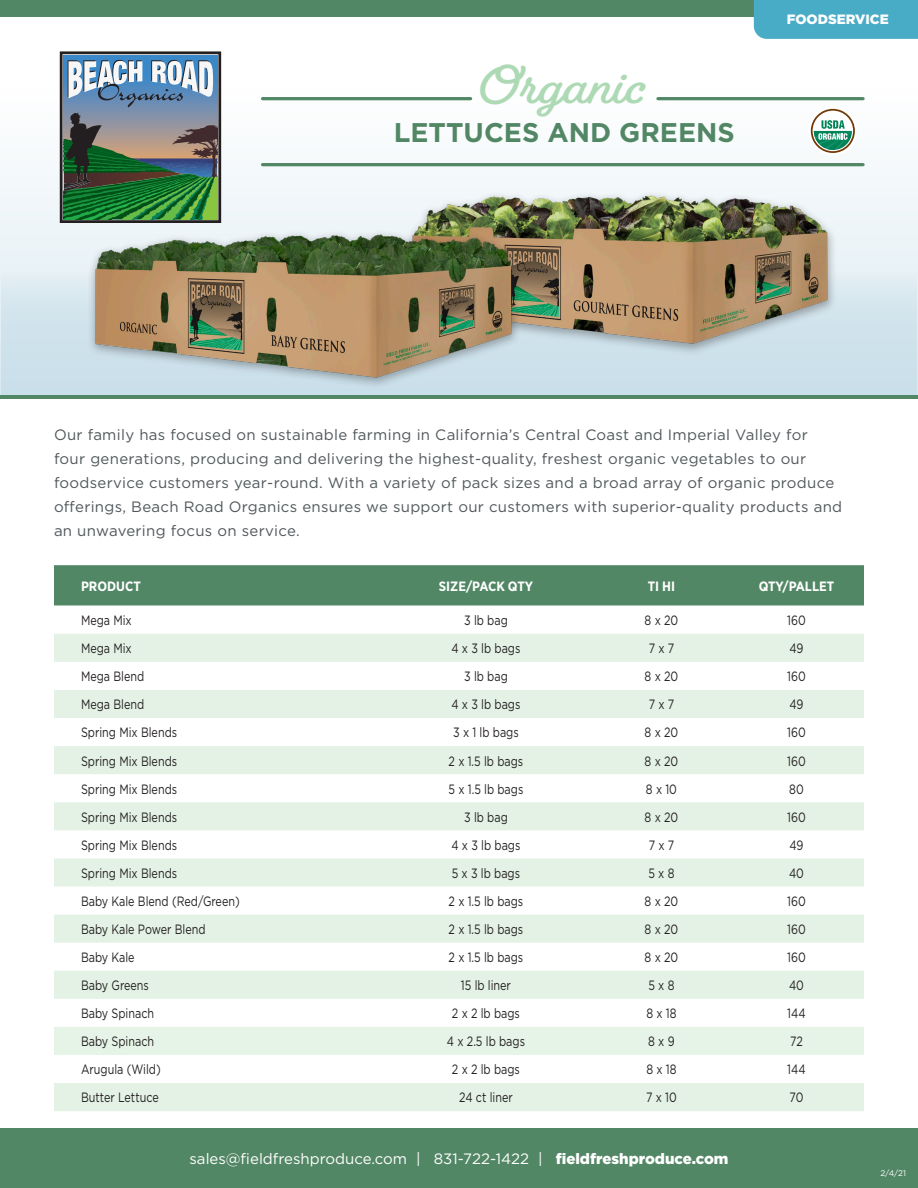
<style>
.page{position:relative;width:918px;height:1188px;background:#fff}
.page>*{position:absolute;margin:0;border:0;box-sizing:border-box;transform-origin:0 0}
.t1{font:700 49.2px "Fairwater Script";color:#add9b4}
.t2{font:700 27px "Gotham";color:#528765}
.t3{font:15px/24px "Gotham";letter-spacing:.02em;color:#51585b}
.t4{font:15px "Gotham";color:#fff}
.table_data{font:13.5px "Gotham";color:#231f20;scale:.8 1}
.t5{font:700 13.5px "Gotham Narrow";color:#fff}
.t6{font:900 13.5px "Gotham";color:#fff}
.t7{font:8.25px "Gotham";color:#fff}
.s1{font-weight:900}
</style>
<div class="page">
<div style="left:0;top:88px;width:918px;height:309px;background:linear-gradient(to bottom,#fff,#c8deea)"></div>
<div style="left:1px;top:272px;width:915px;height:125px;background:linear-gradient(to bottom,#deebf2,#c5dde8)"></div>
<img style="left:376px;top:112px;width:488px;height:267px">
<img style="left:60px;top:145px;width:487px;height:254px">
<hr style="left:263px;top:163px;width:600px;height:3px;background:#528765">
<hr style="left:263px;top:97px;width:208px;height:3px;background:#528765">
<hr style="left:658px;top:97px;width:205px;height:3px;background:#528765">
<div style="left:0;top:1129px;width:918px;height:59px;background:#528765"></div>
<div style="left:0;top:0;width:918px;height:17px;background:#528765"></div>
<div style="left:54px;top:565px;width:810px;height:41px;background:#528765"></div>
<svg style="left:54px;top:634px;width:810px;height:477px"></svg>
<div style="left:54px;top:1027px;width:810px;height:28px;background:#e6f3e7"></div>
<svg style="left:60px;top:51px;width:161px;height:172px"></svg>
<svg style="left:808px;top:106px;width:50px;height:50px"></svg>
<div style="left:811px;top:109px;width:44px;height:44px;border:2px solid #723806;border-radius:50%"></div>
<svg style="left:814px;top:120px;width:38px;height:30px"></svg>
<div style="left:754px;top:0;width:164px;height:39px;background:#49acc6"></div>
<hr style="left:0;top:395px;width:918px;height:3px;background:#528765">
<p class="t1" style="left:480px;top:57px;width:170px">Organic</p>
<p class="t2" style="left:394px;top:114px;width:342px">LETTUCES AND GREENS</p>
<p class="t6" style="left:787px;top:10px;width:104px">FOODSERVICE</p>
<p class="t3" style="left:54px;top:422px;width:790px">Our family has focused on sustainable farming in California’s Central Coast and Imperial Valley for four generations, producing and delivering the highest-quality, freshest organic vegetables to our foodservice customers year-round. With a variety of pack sizes and a broad array of organic produce offerings, Beach Road Organics ensures we support our customers with superior-quality products and an unwavering focus on service.</p>
<p class="t5" style="left:81px;top:577px;width:61px">PRODUCT</p>
<p class="t5" style="left:439px;top:577px;width:96px">SIZE/PACK QTY</p>
<p class="t5" style="left:648px;top:577px;width:29px">TI HI</p>
<p class="t5" style="left:759px;top:577px;width:77px">QTY/PALLET</p>
<p class="table_data" style="left:81px;top:612px;width:65px">Mega Mix</p>
<p class="table_data" style="left:464px;top:612px;width:56px">3 lb bag</p>
<p class="table_data" style="left:645px;top:612px;width:44px">8 x 20</p>
<p class="table_data" style="left:787px;top:612px;width:25px">160</p>
<p class="table_data" style="left:81px;top:640px;width:65px">Mega Mix</p>
<p class="table_data" style="left:451px;top:640px;width:88px">4 x 3 lb bags</p>
<p class="table_data" style="left:649px;top:640px;width:33px">7 x 7</p>
<p class="table_data" style="left:789px;top:640px;width:19px">49</p>
<p class="table_data" style="left:81px;top:668px;width:81px">Mega Blend</p>
<p class="table_data" style="left:464px;top:668px;width:56px">3 lb bag</p>
<p class="table_data" style="left:645px;top:668px;width:44px">8 x 20</p>
<p class="table_data" style="left:787px;top:668px;width:25px">160</p>
<p class="table_data" style="left:81px;top:696px;width:81px">Mega Blend</p>
<p class="table_data" style="left:451px;top:696px;width:88px">4 x 3 lb bags</p>
<p class="table_data" style="left:649px;top:696px;width:33px">7 x 7</p>
<p class="table_data" style="left:789px;top:696px;width:19px">49</p>
<p class="table_data" style="left:81px;top:724px;width:122px">Spring Mix Blends</p>
<p class="table_data" style="left:453px;top:724px;width:84px">3 x 1 lb bags</p>
<p class="table_data" style="left:645px;top:724px;width:44px">8 x 20</p>
<p class="table_data" style="left:787px;top:724px;width:25px">160</p>
<p class="table_data" style="left:81px;top:752px;width:122px">Spring Mix Blends</p>
<p class="table_data" style="left:449px;top:752px;width:95px">2 x 1.5 lb bags</p>
<p class="table_data" style="left:645px;top:752px;width:44px">8 x 20</p>
<p class="table_data" style="left:787px;top:752px;width:25px">160</p>
<p class="table_data" style="left:81px;top:780px;width:122px">Spring Mix Blends</p>
<p class="table_data" style="left:449px;top:780px;width:95px">5 x 1.5 lb bags</p>
<p class="table_data" style="left:646px;top:780px;width:40px">8 x 10</p>
<p class="table_data" style="left:789px;top:780px;width:20px">80</p>
<p class="table_data" style="left:81px;top:808px;width:122px">Spring Mix Blends</p>
<p class="table_data" style="left:464px;top:808px;width:56px">3 lb bag</p>
<p class="table_data" style="left:645px;top:808px;width:44px">8 x 20</p>
<p class="table_data" style="left:787px;top:808px;width:25px">160</p>
<p class="table_data" style="left:81px;top:836px;width:122px">Spring Mix Blends</p>
<p class="table_data" style="left:451px;top:836px;width:88px">4 x 3 lb bags</p>
<p class="table_data" style="left:649px;top:836px;width:33px">7 x 7</p>
<p class="table_data" style="left:789px;top:836px;width:19px">49</p>
<p class="table_data" style="left:81px;top:864px;width:122px">Spring Mix Blends</p>
<p class="table_data" style="left:452px;top:864px;width:87px">5 x 3 lb bags</p>
<p class="table_data" style="left:648px;top:864px;width:34px">5 x 8</p>
<p class="table_data" style="left:789px;top:864px;width:20px">40</p>
<p class="table_data" style="left:81px;top:893px;width:200px">Baby Kale Blend (Red/Green)</p>
<p class="table_data" style="left:449px;top:893px;width:95px">2 x 1.5 lb bags</p>
<p class="table_data" style="left:645px;top:893px;width:44px">8 x 20</p>
<p class="table_data" style="left:787px;top:893px;width:25px">160</p>
<p class="table_data" style="left:81px;top:921px;width:157px">Baby Kale Power Blend</p>
<p class="table_data" style="left:449px;top:921px;width:95px">2 x 1.5 lb bags</p>
<p class="table_data" style="left:645px;top:921px;width:44px">8 x 20</p>
<p class="table_data" style="left:787px;top:921px;width:25px">160</p>
<p class="table_data" style="left:81px;top:949px;width:69px">Baby Kale</p>
<p class="table_data" style="left:449px;top:949px;width:95px">2 x 1.5 lb bags</p>
<p class="table_data" style="left:645px;top:949px;width:44px">8 x 20</p>
<p class="table_data" style="left:787px;top:949px;width:25px">160</p>
<p class="table_data" style="left:81px;top:977px;width:86px">Baby Greens</p>
<p class="table_data" style="left:461px;top:977px;width:64px">15 lb liner</p>
<p class="table_data" style="left:648px;top:977px;width:34px">5 x 8</p>
<p class="table_data" style="left:789px;top:977px;width:20px">40</p>
<p class="table_data" style="left:81px;top:1005px;width:93px">Baby Spinach</p>
<p class="table_data" style="left:452px;top:1005px;width:87px">2 x 2 lb bags</p>
<p class="table_data" style="left:646px;top:1005px;width:39px">8 x 18</p>
<p class="table_data" style="left:787px;top:1005px;width:24px">144</p>
<p class="table_data" style="left:81px;top:1033px;width:93px">Baby Spinach</p>
<p class="table_data" style="left:447px;top:1033px;width:99px">4 x 2.5 lb bags</p>
<p class="table_data" style="left:648px;top:1033px;width:35px">8 x 9</p>
<p class="table_data" style="left:790px;top:1033px;width:17px">72</p>
<p class="table_data" style="left:81px;top:1061px;width:101px">Arugula (Wild)</p>
<p class="table_data" style="left:452px;top:1061px;width:87px">2 x 2 lb bags</p>
<p class="table_data" style="left:646px;top:1061px;width:39px">8 x 18</p>
<p class="table_data" style="left:787px;top:1061px;width:24px">144</p>
<p class="table_data" style="left:81px;top:1089px;width:99px">Butter Lettuce</p>
<p class="table_data" style="left:459px;top:1089px;width:68px">24 ct liner</p>
<p class="table_data" style="left:646px;top:1089px;width:40px">7 x 10</p>
<p class="table_data" style="left:790px;top:1089px;width:19px">70</p>
<p class="t4" style="left:190px;top:1149px;width:540px">sales@fieldfreshproduce.com | 831-722-1422 | <span class="s1">fieldfreshproduce.com</span></p>
<p class="t7" style="left:880px;top:1168px;width:27px">2/4/21</p>
</div>
